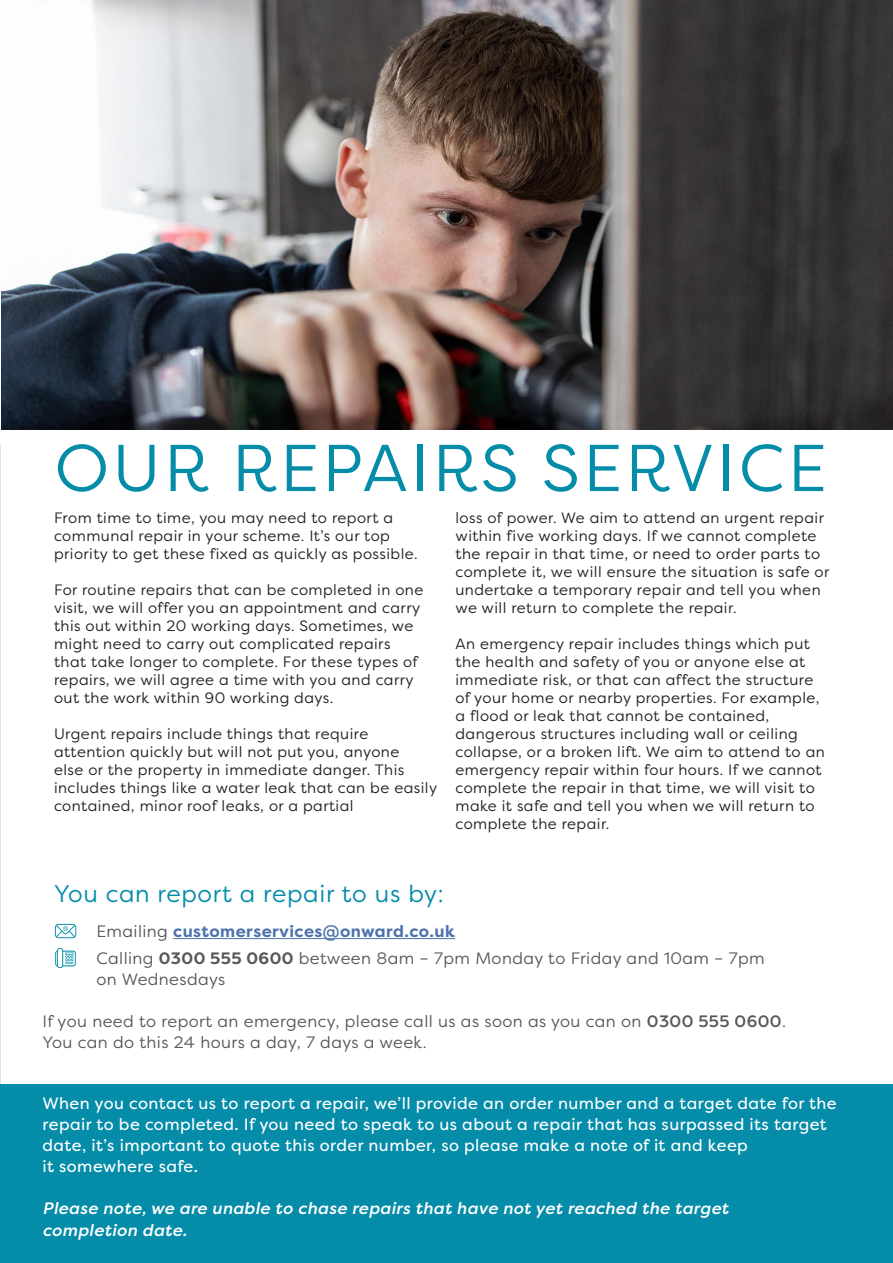
<style>
.page{position:relative;width:893px;height:1263px;background:#fff}
.page>*{position:absolute;margin:0;border:0;box-sizing:border-box;transform-origin:0 0}
.t1{font:66px "Filson Pro";letter-spacing:.05em;color:#048ca9}
.t2{font:24px "Filson Pro";letter-spacing:.03em;color:#048ca9}
.t3{font:16.5px/21px "Filson Pro";letter-spacing:.025em;color:#fff}
.t4{font:16.5px "Filson Pro";letter-spacing:.025em;color:#57585a}
.t5{font:italic 500 16.5px "Filson Pro";letter-spacing:.025em;color:#fff}
.t6{font:700 16.5px "Filson Pro";letter-spacing:.025em;color:#4d72ac}
.t7{font:15px/18px "Filson Pro";letter-spacing:.03em;color:#231f20}
.s1{font-weight:400;color:#57585a}
.s2{font-weight:700}
.s3{font-weight:500}
</style>
<div class="page">
<img style="left:0;top:444px;width:1px;height:819px">
<img style="left:1px;top:0;width:892px;height:429px">
<div style="left:0;top:1084px;width:893px;height:179px;background:#048ca9"></div>
<hr style="left:173px;top:938px;width:282px;height:1px;background:#4d72ac">
<svg style="left:55px;top:948px;width:21px;height:20px"></svg>
<svg style="left:55px;top:924px;width:21px;height:14px"></svg>
<p class="t1" style="left:55px;top:424px;width:773px">OUR REPAIRS SERVICE</p>
<p class="t7" style="left:54px;top:508px;width:365px">From time to time, you may need to report a communal repair in your scheme. It’s our top priority to get these fixed as quickly as possible.</p>
<p class="t7" style="left:54px;top:580px;width:371px">For routine repairs that can be completed in one visit, we will offer you an appointment and carry this out within 20 working days. Sometimes, we might need to carry out complicated repairs that take longer to complete. For these types of repairs, we will agree a time with you and carry out the work within 90 working days.</p>
<p class="t7" style="left:54px;top:724px;width:385px">Urgent repairs include things that require attention quickly but will not put you, anyone<br>else or the property in immediate danger. This includes things like a water leak that can be easily contained, minor roof leaks, or a partial</p>
<p class="t7" style="left:455px;top:508px;width:375px">loss of power. We aim to attend an urgent repair within five working days. If we cannot complete the repair in that time, or need to order parts to complete it, we will ensure the situation is safe or undertake a temporary repair and tell you when we will return to complete the repair.</p>
<p class="t7" style="left:455px;top:634px;width:371px">An emergency repair includes things which put the health and safety of you or anyone else at immediate risk, or that can affect the structure of your home or nearby properties. For example, a flood or leak that cannot be contained, dangerous structures including wall or ceiling collapse, or a broken lift. We aim to attend to an emergency repair within four hours. If we cannot complete the repair in that time, we will visit to make it safe and tell you when we will return to complete the repair.</p>
<p class="t2" style="left:54px;top:878px;width:391px">You can report a repair to us by:</p>
<p class="t6" style="left:97px;top:921px;width:360px"><span class="s1">Emailing</span> customerservices@onward.co.uk</p>
<p class="t4" style="left:97px;top:947px;width:670px">Calling <span class="s2">0300 555 0600</span> between 8am – 7pm Monday to Friday and 10am – 7pm</p>
<p class="t4" style="left:97px;top:968px;width:130px">on Wednesdays</p>
<p class="t4" style="left:43px;top:1010px;width:745px">If you need to report an emergency, please call us as soon as you can on <span class="s3">0300 555 0600</span>.</p>
<p class="t4" style="left:43px;top:1031px;width:386px">You can do this 24 hours a day, 7 days a week.</p>
<p class="t3" style="left:43px;top:1092px;width:796px">When you contact us to report a repair, we’ll provide an order number and a target date for the repair to be completed. If you need to speak to us about a repair that has surpassed its target date, it’s important to quote this order number, so please make a note of it and keep</p>
<p class="t3" style="left:43px;top:1155px;width:157px">it somewhere safe.</p>
<p class="t5" style="left:43px;top:1197px;width:687px">Please note, we are unable to chase repairs that have not yet reached the target</p>
<p class="t5" style="left:43px;top:1218px;width:146px">completion date.</p>
</div>
